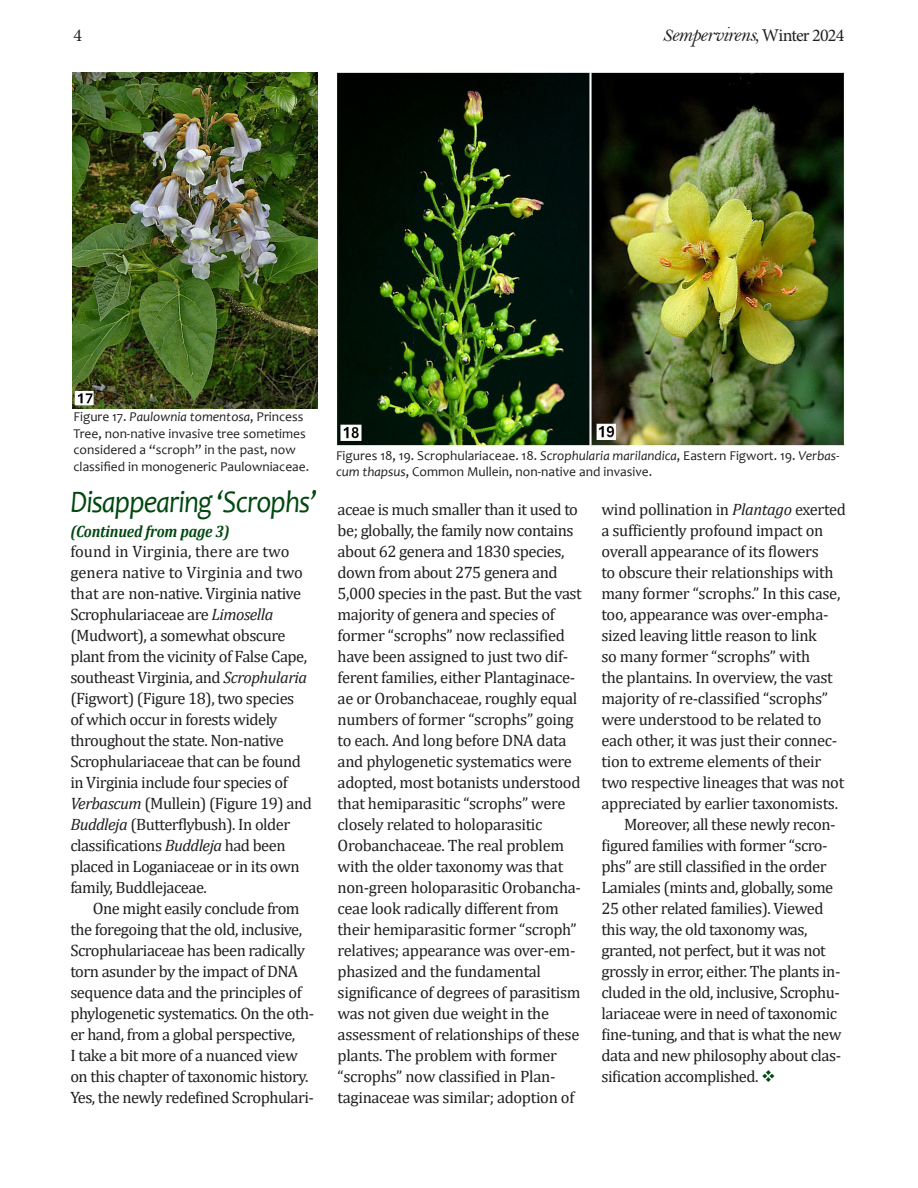
<style>
.page{position:relative;width:918px;height:1188px;background:#fff}
.page>*{position:absolute;margin:0;border:0;box-sizing:border-box;transform-origin:0 0}
._2-line_drop_cap__no_indent{font:italic 31.5px "Candara";letter-spacing:-.03em;color:#004710;scale:.9 1}
.flag-subtitle{font:21px "Bell MT Italic";letter-spacing:-.035em;color:#231f20}
.flag-subtitle-2{font:18px "Minion Pro";color:#231f20}
.t1{font:16.5px/21px "Cambria";letter-spacing:-.03em;color:#231f20}
._2-line_drop_cap__no_indent-2{font:italic 700 16.5px "Cambria";letter-spacing:-.01em;color:#004710;scale:.9 1}
.t2{font:13.5px/16.5px "Candara";color:#231f20}
.s1{font-size:18px}
.s2{font-family:"Minion Pro";font-size:18px}
.s3{font-style:italic}
.s4{color:#004710}
</style>
<div class="page">
<img style="left:72px;top:72px;width:246px;height:337px">
<img style="left:336px;top:72px;width:509px;height:374px">
<p class="flag-subtitle-2" style="left:74px;top:23px;width:10px">4</p>
<p class="flag-subtitle" style="left:662px;top:22px;width:184px"><span class="s1">S</span>empervirens<span class="s1">,</span> <span class="s2">Winter 2024</span></p>
<p class="t2" style="left:74px;top:409px;width:237px">Figure 17. <span class="s3">Paulownia tomentosa</span>, Princess Tree, non-native invasive tree sometimes considered a “scroph” in the past, now classified in monogeneric Paulowniaceae.</p>
<p class="_2-line_drop_cap__no_indent" style="left:70px;top:483px;width:275px">Disappearing ‘Scrophs’</p>
<p class="_2-line_drop_cap__no_indent-2" style="left:70px;top:520px;width:179px">(Continued from page 3)</p>
<p class="t1" style="left:70px;top:541px;width:243px">found in Virginia, there are two genera native to Virginia and two that are non-native. Virginia native Scrophulariaceae are <span class="s3">Limosella </span>(Mudwort), a somewhat obscure plant from the vicinity of False Cape, southeast Virginia, and <span class="s3">Scrophularia </span>(Figwort) (Figure 18), two species<br>of which occur in forests widely throughout the state. Non-native Scrophulariaceae that can be found in Virginia include four species of <span class="s3">Verbascum</span> (Mullein) (Figure 19) and <span class="s3">Buddleja</span> (Butterflybush). In older classifications <span class="s3">Buddleja</span> had been placed in Loganiaceae or in its own family, Buddlejaceae.</p>
<p class="t1" style="left:70px;top:898px;width:245px;text-indent:22px">One might easily conclude from the foregoing that the old, inclusive, Scrophulariaceae has been radically torn asunder by the impact of DNA sequence data and the principles of phylogenetic systematics. On the oth&shy;er hand, from a global perspective,<br>I take a bit more of a nuanced view on this chapter of taxonomic history.<br>Yes, the newly redefined Scrophulari-</p>
<p class="t2" style="left:336px;top:447px;width:505px">Figures 18, 19. Scrophulariaceae. 18. <span class="s3">Scrophularia marilandica</span>, Eastern Figwort. 19. <span class="s3">Verbas&shy;cum thapsus</span>, Common Mullein, non-native and invasive.</p>
<p class="t1" style="left:338px;top:499px;width:246px">aceae is much smaller than it used to be; globally, the family now contains about 62 genera and 1830 species, down from about 275 genera and 5,000 species in the past. But the vast majority of genera and species of former “scrophs” now reclassified have been assigned to just two dif&shy;ferent families, either Plantaginace&shy;ae or Orobanchaceae, roughly equal numbers of former “scrophs” going to each. And long before DNA data and phylogenetic systematics were adopted, most botanists understood that hemiparasitic “scrophs” were closely related to holoparasitic Orobanchaceae. The real problem with the older taxonomy was that non-green holoparasitic Orobancha&shy;ceae look radically different from their hemiparasitic former “scroph” relatives; appearance was over-em&shy;phasized and the fundamental significance of degrees of parasitism was not given due weight in the assessment of relationships of these plants. The problem with former “scrophs” now classified in Plan&shy;taginaceae was similar; adoption of</p>
<p class="t1" style="left:602px;top:499px;width:246px">wind pollination in <span class="s3">Plantago</span> exerted a sufficiently profound impact on overall appearance of its flowers<br>to obscure their relationships with many former “scrophs.” In this case, too, appearance was over-empha&shy;sized leaving little reason to link<br>so many former “scrophs” with<br>the plantains. In overview, the vast majority of re-classified “scrophs” were understood to be related to each other, it was just their connec&shy;tion to extreme elements of their two respective lineages that was not appreciated by earlier taxonomists.</p>
<p class="t1" style="left:602px;top:814px;width:242px;text-indent:22px">Moreover, all these newly recon&shy;figured families with former “scro&shy;phs” are still classified in the order Lamiales (mints and, globally, some 25 other related families). Viewed this way, the old taxonomy was, granted, not perfect, but it was not grossly in error, either. The plants in&shy;cluded in the old, inclusive, Scrophu&shy;lariaceae were in need of taxonomic fine-tuning, and that is what the new data and new philosophy about clas&shy;sification accomplished. <span class="s4">❖</span></p>
</div>
